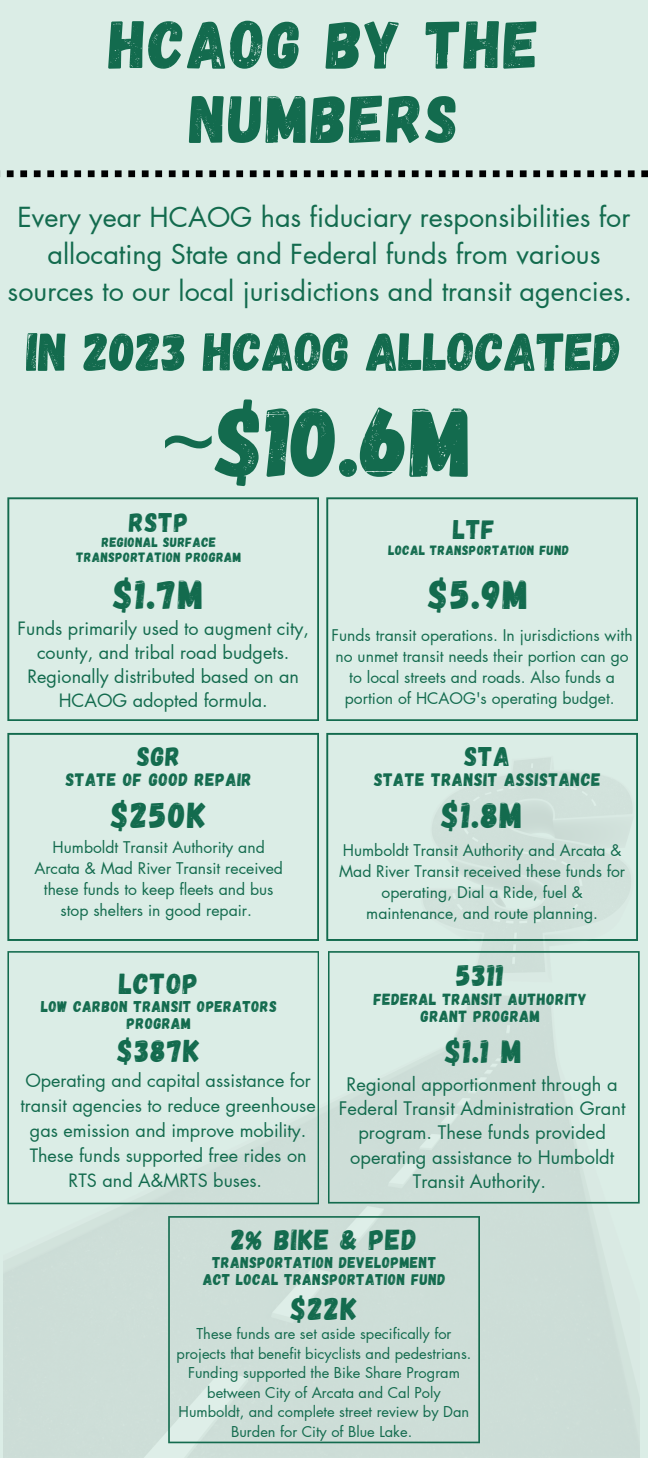
<style>
.page{position:relative;width:648px;height:1458px;background:#dbede6}
.page>*{position:absolute;margin:0;border:0;box-sizing:border-box;transform-origin:0 0}
.t1{font:99px "Gagalin";color:#136b4e}
.t2{font:67.95px/74.2px "Gagalin";letter-spacing:.03em;color:#136b4e;text-align:center}
.t3{font:54px "Gagalin";color:#136b4e}
.t4{font:40.5px "Gagalin";color:#136b4e}
.t5{font:36px "Gagalin";letter-spacing:.04em;color:#136b4e}
.t6{font:32.62px "Gagalin";color:#136b4e}
.t7{font:31.5px "Gagalin";letter-spacing:.04em;color:#136b4e}
.t8{font:29.93px "Gagalin";color:#136b4e}
.t9{font:29.03px "Gagalin";letter-spacing:.04em;color:#136b4e}
.t10{font:27px/37.1px "Futura LT Pro";color:#136b4e;text-align:center}
.t11{font:27px "Gagalin";letter-spacing:.04em;color:#136b4e}
.t12{font:18.22px/24.3px "Futura LT Pro";color:#136b4e;text-align:center}
.t13{font:18px/25px "Futura LT Pro";color:#136b4e;text-align:center}
.t14{font:18px "Gagalin";letter-spacing:.04em;color:#136b4e}
.t15{font:16.2px/17.6px "Gagalin";letter-spacing:.04em;color:#136b4e;text-align:center}
.t16{font:15.75px/20.9px "Futura LT Pro";color:#136b4e;text-align:center}
.t17{font:15.53px/16.9px "Gagalin";letter-spacing:.04em;color:#136b4e;text-align:center}
.t18{font:14.62px/19.6px "Futura LT Pro";color:#136b4e;text-align:center}
.t19{font:13.5px/14.6px "Gagalin";letter-spacing:.04em;color:#136b4e;text-align:center}
.s1{font-family:"Noto Sans"}
</style>
<div class="page">
<svg style="left:326px;top:733px;width:312px;height:17px"></svg>
<img style="left:3px;top:750px;width:637px;height:707px">
<svg style="left:328px;top:951px;width:312px;height:253px;fill:#cfdfd9"></svg>
<svg style="left:7px;top:733px;width:312px;height:208px"></svg>
<svg style="left:7px;top:951px;width:312px;height:253px"></svg>
<svg style="left:7px;top:497px;width:312px;height:224px"></svg>
<svg style="left:326px;top:497px;width:312px;height:224px"></svg>
<svg style="left:168px;top:1216px;width:312px;height:227px;fill:#cdded8"></svg>
<svg style="left:0;top:170px;width:648px;height:7px"></svg>
<p class="t2" style="left:109px;top:4px;width:432px">HCAOG BY THE<br>NUMBERS</p>
<p class="t10" style="left:8px;top:200px;width:626px">Every year HCAOG has fiduciary responsibilities for allocating State and Federal funds from various sources to our local jurisdictions and transit agencies.</p>
<p class="t3" style="left:27px;top:317px;width:596px">IN 2023 HCAOG ALLOCATED</p>
<p class="t1" style="left:160px;top:377px;width:314px"><span class="s1">~</span>$10.6M</p>
<p class="t11" style="left:129px;top:504px;width:61px">RSTP</p>
<p class="t19" style="left:77px;top:534px;width:166px">REGIONAL SURFACE<br>TRANSPORTATION PROGRAM</p>
<p class="t4" style="left:114px;top:569px;width:91px">$1.7M</p>
<p class="t13" style="left:18px;top:617px;width:293px;line-height:24.1px">Funds primarily used to augment city, county, and tribal road budgets.<br>Regionally distributed based on an<br>HCAOG adopted formula.</p>
<p class="t11" style="left:137px;top:739px;width:45px">SGR</p>
<p class="t14" style="left:66px;top:768px;width:187px">STATE OF GOOD REPAIR</p>
<p class="t5" style="left:111px;top:792px;width:96px">$250K</p>
<p class="t16" style="left:34px;top:837px;width:250px">Humboldt Transit Authority and<br>Arcata &amp; Mad River Transit received these funds to keep fleets and bus stop shelters in good repair.</p>
<p class="t9" style="left:119px;top:965px;width:80px">LCTOP</p>
<p class="t17" style="left:41px;top:998px;width:237px">LOW CARBON TRANSIT OPERATORS<br>PROGRAM</p>
<p class="t7" style="left:118px;top:1031px;width:83px">$387K</p>
<p class="t13" style="left:21px;top:1069px;width:297px">Operating and capital assistance for transit agencies to reduce greenhouse gas emission and improve mobility.<br>These funds supported free rides on RTS and A&amp;MRTS buses.</p>
<p class="t11" style="left:453px;top:512px;width:43px">LTF</p>
<p class="t19" style="left:389px;top:542px;width:182px">LOCAL TRANSPORTATION FUND</p>
<p class="t4" style="left:429px;top:569px;width:101px">$5.9M</p>
<p class="t16" style="left:332px;top:626px;width:303px">Funds transit operations. In jurisdictions with no unmet transit needs their portion can go to local streets and roads. Also funds a portion of HCAOG's operating budget.</p>
<p class="t11" style="left:464px;top:739px;width:47px">STA</p>
<p class="t14" style="left:374px;top:768px;width:228px">STATE TRANSIT ASSISTANCE</p>
<p class="t5" style="left:442px;top:792px;width:82px">$1.8M</p>
<p class="t16" style="left:339px;top:840px;width:288px">Humboldt Transit Authority and Arcata &amp; Mad River Transit received these funds for operating, Dial a Ride, fuel &amp; maintenance, and route planning.</p>
<p class="t8" style="left:457px;top:956px;width:49px">5311</p>
<p class="t15" style="left:374px;top:989px;width:215px">FEDERAL TRANSIT AUTHORITY<br>GRANT PROGRAM</p>
<p class="t6" style="left:445px;top:1030px;width:78px">$1.1 M</p>
<p class="t12" style="left:339px;top:1073px;width:288px">Regional apportionment through a<br>Federal Transit Administration Grant program. These funds provided operating assistance to Humboldt<br>Transit Authority.</p>
<p class="t9" style="left:231px;top:1221px;width:187px">2% BIKE &amp; PED</p>
<p class="t17" style="left:203px;top:1253px;width:244px">TRANSPORTATION DEVELOPMENT<br>ACT LOCAL TRANSPORTATION FUND</p>
<p class="t7" style="left:291px;top:1289px;width:67px">$22K</p>
<p class="t18" style="left:177px;top:1325px;width:296px">These funds are set aside specifically for projects that benefit bicyclists and pedestrians.<br>Funding supported the Bike Share Program between City of Arcata and Cal Poly Humboldt, and complete street review by Dan Burden for City of Blue Lake.</p>
</div>
